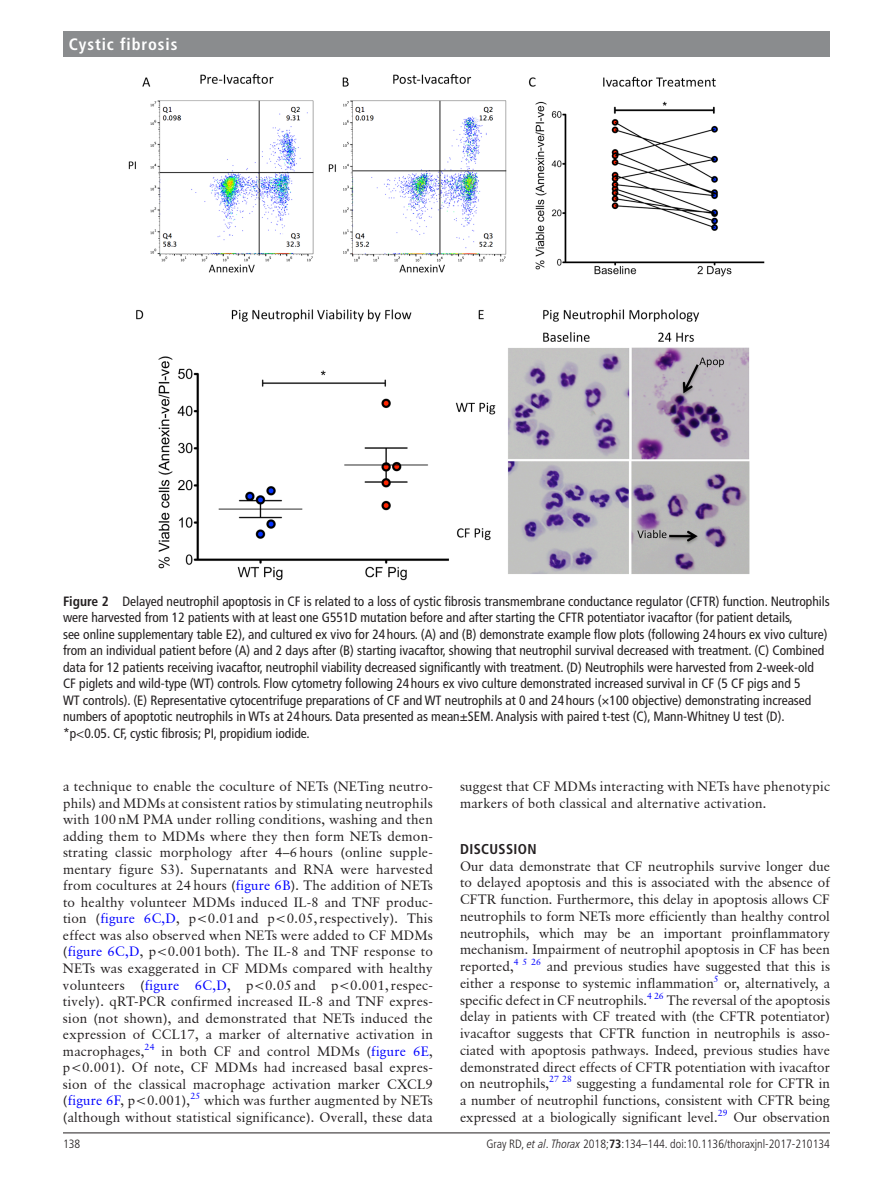
<style>
.page{position:relative;width:893px;height:1191px;background:#fff}
.page>*{position:absolute;margin:0;border:0;box-sizing:border-box;transform-origin:0 0}
.t1{font:700 condensed 16.5px "Frutiger LT Pro";letter-spacing:.055em;color:#fff}
.t2{font:700 condensed 14.25px "Frutiger LT Pro";letter-spacing:.025em;color:#231f20}
.t3{font:13.5px/16.5px "Classical Garamond BT";letter-spacing:.015em;color:#231f20;text-align:justify}
.t4{font:condensed 13.5px/16.5px "Frutiger LT Pro";color:#231f20}
.t5{font:300 condensed 12px "Frutiger LT Pro";color:#231f20}
.t6{font:9px "Classical Garamond BT";color:#00f}
.s1{font-weight:700}
.s2{color:#00f}
.s3{font-style:italic}
</style>
<div class="page">
<hr style="left:63px;top:1132px;width:767px;height:1px;background:#231f20">
<div style="left:63px;top:31px;width:767px;height:25px;background:#8a8c8e"></div>
<img style="left:128px;top:73px;width:637px;height:508px">
<p class="t1" style="left:69px;top:34px;width:110px">Cystic fibrosis</p>
<p class="t4" style="left:63px;top:593px;width:768px"><span class="s1">Figure 2</span> Delayed neutrophil apoptosis in CF is related to a loss of cystic fibrosis transmembrane conductance regulator (CFTR) function. Neutrophils were harvested from 12 patients with at least one G551D mutation before and after starting the CFTR potentiator ivacaftor (for patient details,<br>see online supplementary table E2), and cultured ex vivo for 24 hours. (A) and (B) demonstrate example flow plots (following 24 hours ex vivo culture) from an individual patient before (A) and 2 days after (B) starting ivacaftor, showing that neutrophil survival decreased with treatment. (C) Combined data for 12 patients receiving ivacaftor, neutrophil viability decreased significantly with treatment. (D) Neutrophils were harvested from 2-week-old CF piglets and wild-type (WT) controls. Flow cytometry following 24 hours ex vivo culture demonstrated increased survival in CF (5 CF pigs and 5<br>WT controls). (E) Representative cytocentrifuge preparations of CF and WT neutrophils at 0 and 24 hours (×100 objective) demonstrating increased numbers of apoptotic neutrophils in WTs at 24 hours. Data presented as mean±SEM. Analysis with paired t-test (C), Mann-Whitney U test (D). *p&lt;0.05. CF, cystic fibrosis; PI, propidium iodide.</p>
<p class="t3" style="left:63px;top:778px;width:371px">a technique to enable the coculture of NETs (NETing neutro&shy;phils) and MDMs at consistent ratios by stimulating neutrophils with 100 nM PMA under rolling conditions, washing and then adding them to MDMs where they then form NETs demon&shy;strating classic morphology after 4–6 hours (online supple&shy;mentary figure S3). Supernatants and RNA were harvested from cocultures at 24 hours (<span class="s2">figure 6B</span>). The addition of NETs to healthy volunteer MDMs induced IL-8 and TNF produc&shy;tion (<span class="s2">figure 6C,D</span>, p&lt;0.01 and p&lt;0.05,respectively). This effect was also observed when NETs were added to CF MDMs (<span class="s2">figure 6C,D</span>, p&lt;0.001 both). The IL-8 and TNF response to NETs was exaggerated in CF MDMs compared with healthy volunteers (<span class="s2">figure 6C,D</span>, p&lt;0.05 and p&lt;0.001,respec&shy;tively). qRT-PCR confirmed increased IL-8 and TNF expres&shy;sion (not shown), and demonstrated that NETs induced the expression of CCL17, a marker of alternative activation in macrophages,<sup>24</sup></p>
<p class="t3" style="left:63px;top:1042px;width:371px;text-indent:99px">in both CF and control MDMs (<span class="s2">figure 6E</span>, p&lt;0.001). Of note, CF MDMs had increased basal expres&shy;sion of the classical macrophage activation marker CXCL9 (<span class="s2">figure 6F</span>, p&lt;0.001),<sup>25</sup> which was further augmented by NETs (although without statistical significance). Overall, these data</p>
<p class="t3" style="left:460px;top:778px;width:371px">suggest that CF MDMs interacting with NETs have phenotypic markers of both classical and alternative activation.</p>
<p class="t2" style="left:460px;top:840px;width:78px">Discussion</p>
<p class="t3" style="left:460px;top:857px;width:371px">Our data demonstrate that CF neutrophils survive longer due to delayed apoptosis and this is associated with the absence of CFTR function. Furthermore, this delay in apoptosis allows CF neutrophils to form NETs more efficiently than healthy control neutrophils, which may be an important proinflammatory mechanism. Impairment of neutrophil apoptosis in CF has been reported,</p>
<p class="t6" style="left:514px;top:956px;width:29px">4 5 26</p>
<p class="t3" style="left:460px;top:957px;width:371px;text-indent:87px">and previous studies have suggested that this is either a response to systemic inflammation</p>
<p class="t6" style="left:714px;top:973px;width:6px">5</p>
<p class="t3" style="left:460px;top:974px;width:371px;text-indent:264px">or, alternatively, a specific defect in CF neutrophils.<sup>4</sup> <sup>26</sup> The reversal of the apoptosis delay in patients with CF treated with (the CFTR potentiator) ivacaftor suggests that CFTR function in neutrophils is asso&shy;ciated with apoptosis pathways. Indeed, previous studies have demonstrated direct effects of CFTR potentiation with ivacaftor on neutrophils,<sup>27</sup> <sup>28</sup> suggesting a fundamental role for CFTR in a number of neutrophil functions, consistent with CFTR being expressed at a biologically significant level.<sup>29</sup> Our observation</p>
<p class="t5" style="left:63px;top:1136px;width:19px">138</p>
<p class="t5" style="left:486px;top:1136px;width:345px">Gray RD, <span class="s3">et al</span>. <span class="s3">Thorax</span> 2018;<span class="s1">73</span>:134–144. doi:10.1136/thoraxjnl-2017-210134</p>
</div>
